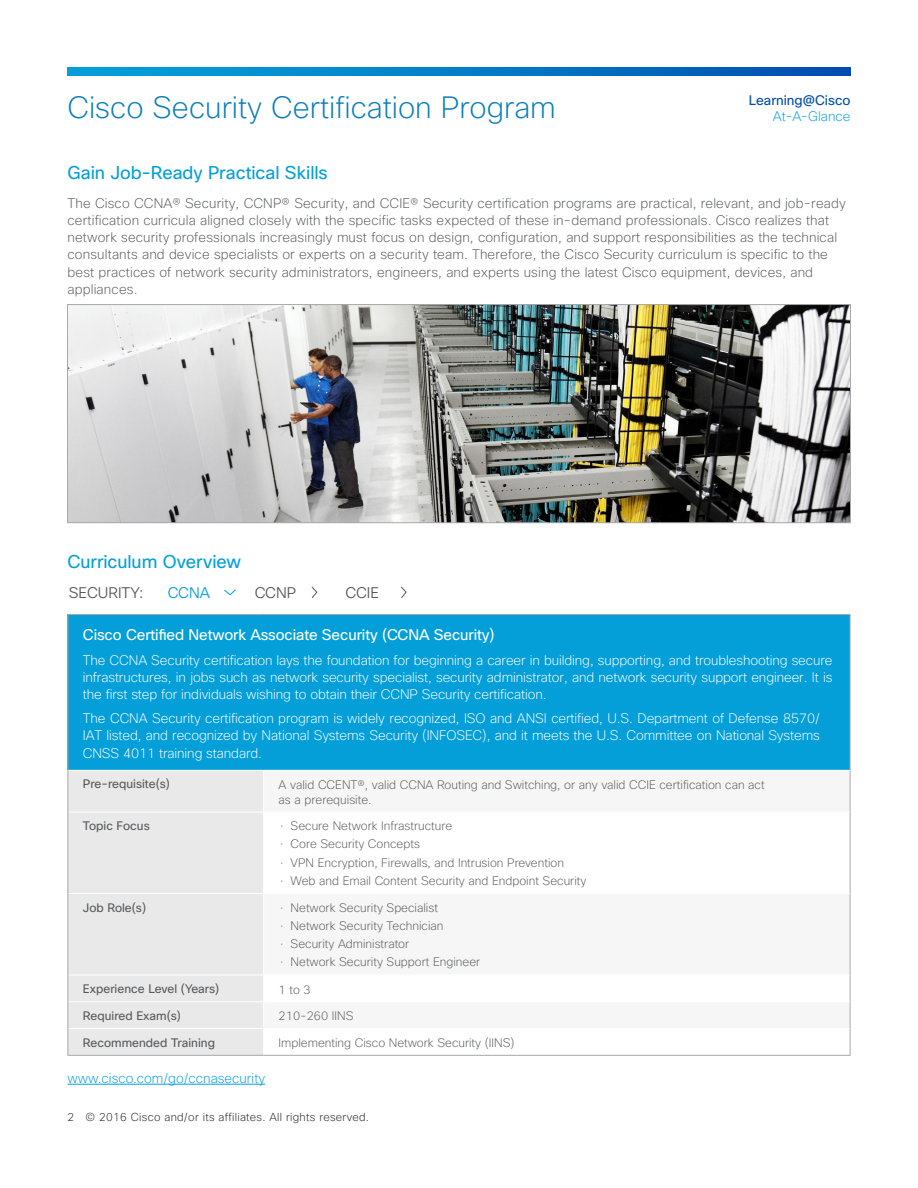
<style>
.page{position:relative;width:918px;height:1188px;background:#fff}
.page>*{position:absolute;margin:0;border:0;box-sizing:border-box;transform-origin:0 0}
.t1{font:200 30px "Cisco Sans";color:#097dbc}
.t2{font:18px "Cisco Sans";letter-spacing:-.005em;color:#049fd9}
.t3{font:15px "Cisco Sans";letter-spacing:-.01em;color:#fff}
.t4{font:300 15px "Cisco Sans";color:#58595b}
.t5{font:300 15px "Cisco Sans";color:#049fd9}
.t6{font:200 13.5px/17.2px "Cisco Sans";letter-spacing:.01em;color:#58595b}
.t7{font:200 13.5px/17.2px "Cisco Sans";letter-spacing:-.01em;color:#fff;text-align:justify}
.t8{font:200 13.5px "Cisco Sans";color:#049fd9}
.t9{font:13.5px "Cisco Sans";color:#004baf}
.t10{font:200 12px/18.3px "Cisco Sans";color:#58595b}
.t11{font:12px "Cisco Sans";color:#58595b}
.t12{font:200 11.25px "Cisco Sans";letter-spacing:.025em;color:#231f20}
</style>
<div class="page">
<svg style="left:68px;top:68px;width:782px;height:8px;background:#027bc7"></svg>
<hr style="left:68px;top:1084px;width:197px;height:1px;background:#049fd9">
<div style="left:68px;top:614px;width:782px;height:156px;background:#049fd9"></div>
<div style="left:69px;top:771px;width:194px;height:284px;background:#e9e9e9"></div>
<svg style="left:264px;top:976px;width:586px;height:79px"></svg>
<hr style="left:850px;top:615px;width:1px;height:155px;background:#a7a9ab">
<hr style="left:850px;top:770px;width:1px;height:42px;background:#a7a9ab">
<hr style="left:850px;top:812px;width:1px;height:82px;background:#a7a9ab">
<hr style="left:850px;top:894px;width:1px;height:81px;background:#a7a9ab">
<svg style="left:850px;top:975px;width:1px;height:80px"></svg>
<hr style="left:68px;top:812px;width:196px;height:1px;background:#fff">
<hr style="left:68px;top:893px;width:196px;height:1px;background:#fff">
<hr style="left:68px;top:975px;width:196px;height:1px;background:#fff">
<hr style="left:68px;top:1001px;width:196px;height:1px;background:#fff">
<hr style="left:264px;top:1001px;width:586px;height:1px;background:#fff">
<hr style="left:68px;top:1028px;width:196px;height:1px;background:#fff">
<hr style="left:264px;top:1028px;width:586px;height:1px;background:#fff">
<hr style="left:68px;top:615px;width:1px;height:155px;background:#a7a9ab">
<hr style="left:68px;top:614px;width:196px;height:1px;background:#a7a9ab">
<hr style="left:264px;top:614px;width:586px;height:1px;background:#a7a9ab">
<hr style="left:68px;top:770px;width:1px;height:42px;background:#a7a9ab">
<hr style="left:68px;top:812px;width:1px;height:82px;background:#a7a9ab">
<hr style="left:68px;top:894px;width:1px;height:81px;background:#a7a9ab">
<svg style="left:68px;top:975px;width:1px;height:80px"></svg>
<hr style="left:68px;top:1055px;width:196px;height:1px;background:#a7a9ab">
<hr style="left:264px;top:1055px;width:586px;height:1px;background:#a7a9ab">
<svg style="left:311px;top:586px;width:7px;height:13px"></svg>
<svg style="left:224px;top:589px;width:12px;height:7px"></svg>
<svg style="left:401px;top:586px;width:6px;height:13px"></svg>
<img style="left:69px;top:306px;width:780px;height:215px">
<div style="left:67px;top:304px;width:784px;height:219px;border:1px solid #a7a9ab"></div>
<h1 class="t1" style="left:68px;top:88px;width:490px">Cisco Security Certification Program</h1>
<p class="t9" style="left:749px;top:92px;width:103px">Learning@Cisco</p>
<p class="t8" style="left:773px;top:108px;width:79px">At-A-Glance</p>
<h2 class="t2" style="left:68px;top:161px;width:262px">Gain Job-Ready Practical Skills</h2>
<p class="t6" style="left:68px;top:194px;width:780px">The Cisco CCNA® Security, CCNP® Security, and CCIE® Security certification programs are practical, relevant, and job-ready certification curricula aligned closely with the specific tasks expected of these in-demand professionals. Cisco realizes that network security professionals increasingly must focus on design, configuration, and support responsibilities as the technical consultants and device specialists or experts on a security team. Therefore, the Cisco Security curriculum is specific to the best practices of network security administrators, engineers, and experts using the latest Cisco equipment, devices, and appliances.</p>
<h2 class="t2" style="left:68px;top:550px;width:175px">Curriculum Overview</h2>
<p class="t4" style="left:69px;top:583px;width:76px">SECURITY:</p>
<p class="t5" style="left:168px;top:583px;width:44px">CCNA</p>
<p class="t4" style="left:255px;top:583px;width:43px">CCNP</p>
<p class="t4" style="left:345px;top:583px;width:35px">CCIE</p>
<p class="t3" style="left:83px;top:625px;width:413px">Cisco Certified Network Associate Security (CCNA Security)</p>
<p class="t7" style="left:83px;top:651px;width:751px">The CCNA Security certification lays the foundation for beginning a career in building, supporting, and troubleshooting secure infrastructures, in jobs such as network security specialist, security administrator, and network security support engineer. It is the first step for individuals wishing to obtain their CCNP Security certification.</p>
<p class="t7" style="left:83px;top:710px;width:739px">The CCNA Security certification program is widely recognized, ISO and ANSI certified, U.S. Department of Defense 8570/ IAT listed, and recognized by National Systems Security (INFOSEC), and it meets the U.S. Committee on National Systems CNSS 4011 training standard.</p>
<p class="t11" style="left:83px;top:776px;width:89px">Pre-requisite(s)</p>
<p class="t10" style="left:279px;top:777px;width:488px;line-height:15px">A valid CCENT®, valid CCNA Routing and Switching, or any valid CCIE certification can act as a prerequisite.</p>
<p class="t11" style="left:83px;top:818px;width:68px">Topic Focus</p>
<p class="t10" style="left:280px;top:817px;width:308px">· Secure Network Infrastructure<br>· Core Security Concepts<br>· VPN Encryption, Firewalls, and Intrusion Prevention<br>· Web and Email Content Security and Endpoint Security</p>
<p class="t11" style="left:83px;top:900px;width:65px">Job Role(s)</p>
<p class="t10" style="left:280px;top:899px;width:202px">· Network Security Specialist<br>· Network Security Technician<br>· Security Administrator<br>· Network Security Support Engineer</p>
<p class="t11" style="left:83px;top:981px;width:138px">Experience Level (Years)</p>
<p class="t10" style="left:279px;top:981px;width:34px">1 to 3</p>
<p class="t11" style="left:83px;top:1008px;width:100px">Required Exam(s)</p>
<p class="t10" style="left:279px;top:1007px;width:76px">210-260 IINS</p>
<p class="t11" style="left:83px;top:1035px;width:134px">Recommended Training</p>
<p class="t10" style="left:279px;top:1034px;width:237px">Implementing Cisco Network Security (IINS)</p>
<p class="t8" style="left:68px;top:1069px;width:199px">www.cisco.com/go/ccnasecurity</p>
<p class="t12" style="left:68px;top:1109px;width:303px">2 © 2016 Cisco and/or its affiliates. All rights reserved.</p>
</div>
